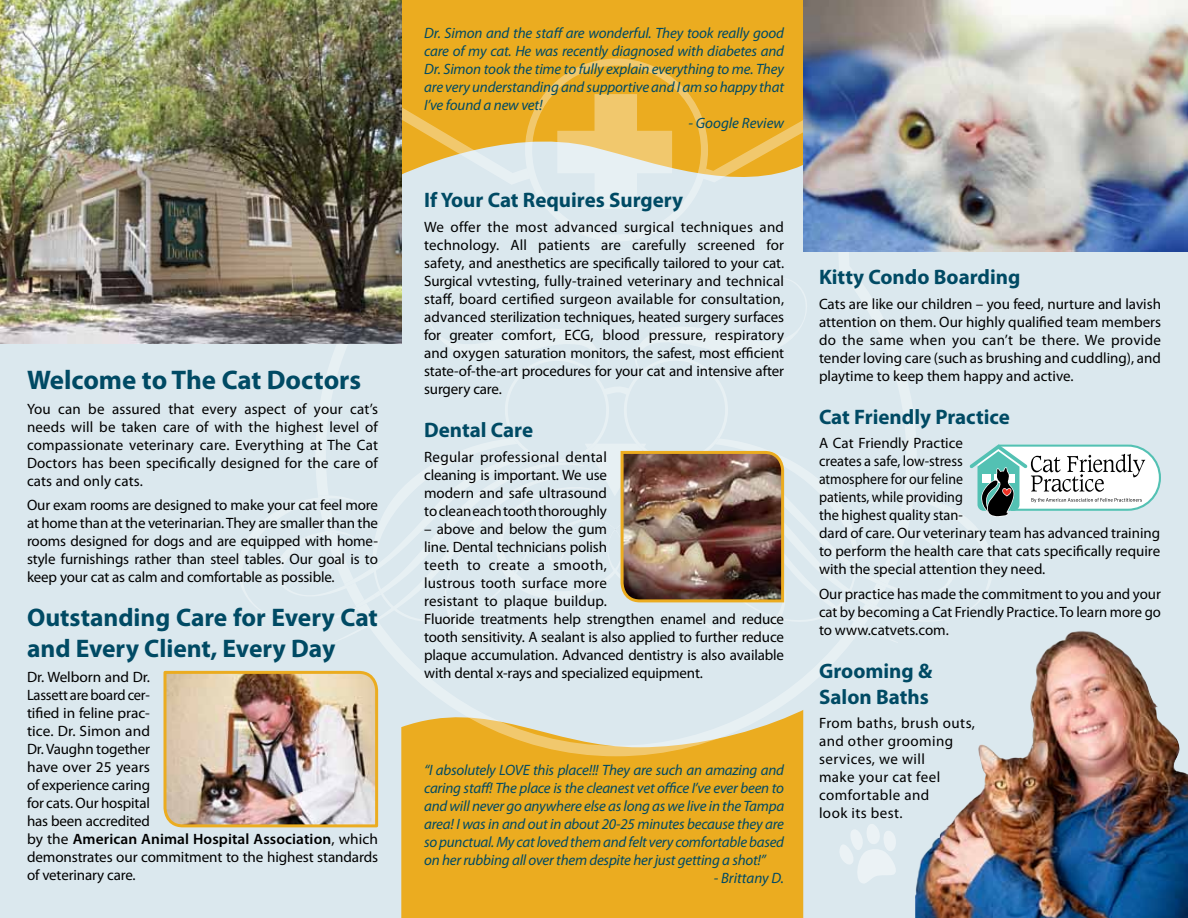
<style>
.page{position:relative;width:1188px;height:918px;background:#dbe8ee}
.page>*{position:absolute;margin:0;border:0;box-sizing:border-box;transform-origin:0 0}
.t1{font:700 27px "Myriad Pro";color:#004a64}
.t2{font:700 25.5px/30.6px "Myriad Pro";color:#004a64}
.t3{font:700 21px/25.2px "Myriad Pro";color:#004a64}
.t4{font:15px/18px "Myriad Pro";letter-spacing:-.005em;color:#000;text-align:justify}
.t5{font:italic 15px/18px "Myriad Pro";letter-spacing:-.01em;color:#004a64;text-align:justify}
.t6{font:15px/18px "Myriad Pro";letter-spacing:.03em;color:#000}
.s1{font-weight:600}
</style>
<div class="page">
<div style="left:401px;top:756px;width:402px;height:162px;background:#ebac20"></div>
<div style="left:401px;top:0;width:402px;height:102px;background:#ebac20"></div>
<svg style="left:382px;top:643px;width:468px;height:113px"></svg>
<svg style="left:712px;top:98px;width:205px;height:346px"></svg>
<svg style="left:316px;top:102px;width:205px;height:393px"></svg>
<svg style="left:521px;top:55px;width:191px;height:186px"></svg>
<svg style="left:344px;top:438px;width:544px;height:205px"></svg>
<svg style="left:238px;top:495px;width:143px;height:148px"></svg>
<img style="left:803px;top:0;width:385px;height:251px">
<img style="left:0;top:0;width:401px;height:344px">
<img style="left:163px;top:670px;width:216px;height:158px">
<svg style="left:423px;top:275px;width:388px;height:329px"></svg>
<svg style="left:840px;top:824px;width:56px;height:59px"></svg>
<img style="left:915px;top:643px;width:273px;height:275px">
<svg style="left:855px;top:444px;width:306px;height:199px"></svg>
<h1 class="t1" style="left:27px;top:362px;width:336px">Welcome to The Cat Doctors</h1>
<p class="t4" style="left:27px;top:399px;width:353px">You can be assured that every aspect of your cat’s needs will be taken care of with the highest level of compassionate veterinary care. Everything at The Cat Doctors has been specifically designed for the care of cats and only cats.</p>
<p class="t4" style="left:27px;top:496px;width:353px">Our exam rooms are designed to make your cat feel more at home than at the veterinarian. They are smaller than the rooms designed for dogs and are equipped with home&shy;style furnishings rather than steel tables. Our goal is to keep your cat as calm and comfortable as possible.</p>
<h2 class="t2" style="left:27px;top:602px;width:352px">Outstanding Care for Every Cat and Every Client, Every Day</h2>
<p class="t4" style="left:27px;top:668px;width:353px;text-align:left">Dr. Welborn and Dr.<br>Lassett are board cer-<br>tified in feline prac-<br>tice. Dr. Simon and<br>Dr. Vaughn together<br>have over 25 years<br>of experience caring<br>for cats. Our hospital<br>has been accredited<br>by the <span class="s1">American Animal Hospital Association</span>, which demonstrates our commitment to the highest standards of veterinary care.</p>
<p class="t5" style="left:424px;top:24px;width:362px">Dr. Simon and the staff are wonderful. They took really good care of my cat. He was recently diagnosed with diabetes and Dr. Simon took the time to fully explain everything to me. They are very understanding and supportive and I am so happy that I’ve found a new vet!</p>
<p class="t5" style="left:689px;top:114px;width:97px">- Google Review</p>
<h3 class="t3" style="left:424px;top:187px;width:261px">If Your Cat Requires Surgery</h3>
<p class="t4" style="left:424px;top:218px;width:362px">We offer the most advanced surgical techniques and technology. All patients are carefully screened for safety, and anesthetics are specifically tailored to your cat.<br>Surgical vvtesting, fully-trained veterinary and technical staff, board certified surgeon available for consultation, advanced sterilization techniques, heated surgery surfaces for greater comfort, ECG, blood pressure, respiratory and oxygen saturation monitors, the safest, most efficient state-of-the-art procedures for your cat and intensive after surgery care.</p>
<h3 class="t3" style="left:424px;top:417px;width:110px">Dental Care</h3>
<p class="t4" style="left:424px;top:448px;width:184px">Regular professional dental cleaning is important. We use modern and safe ultrasound to clean each tooth thoroughly</p>
<p class="t4" style="left:424px;top:520px;width:362px;text-align:left">– above and below the gum<br>line. Dental technicians polish<br>teeth to create a smooth,<br>lustrous tooth surface more<br>resistant to plaque buildup.<br>Fluoride treatments help strengthen enamel and reduce tooth sensitivity. A sealant is also applied to further reduce plaque accumulation. Advanced dentistry is also available with dental x-rays and specialized equipment.</p>
<p class="t5" style="left:424px;top:761px;width:362px">“I absolutely LOVE this place!!! They are such an amazing and caring staff! The place is the cleanest vet office I’ve ever been to and will never go anywhere else as long as we live in the Tampa area! I was in and out in about 20-25 minutes because they are so punctual. My cat loved them and felt very comfortable based on her rubbing all over them despite her just getting a shot!”</p>
<p class="t5" style="left:714px;top:869px;width:72px">- Brittany D.</p>
<h3 class="t3" style="left:819px;top:263px;width:203px">Kitty Condo Boarding</h3>
<p class="t4" style="left:819px;top:294px;width:344px">Cats are like our children – you feed, nurture and lavish attention on them. Our highly qualified team members do the same when you can’t be there. We provide tender loving care (such as brushing and cuddling), and playtime to keep them happy and active.</p>
<h3 class="t3" style="left:819px;top:403px;width:192px">Cat Friendly Practice</h3>
<p class="t4" style="left:819px;top:434px;width:343px;text-align:left">A Cat Friendly Practice<br>creates a safe, low-stress<br>atmosphere for our feline<br>patients, while providing<br>the highest quality stan-<br>dard of care. Our veterinary team has advanced training to perform the health care that cats specifically require with the special attention they need.</p>
<p class="t4" style="left:819px;top:585px;width:343px">Our practice has made the commitment to you and your cat by becoming a Cat Friendly Practice. To learn more go to www.catvets.com.</p>
<h3 class="t3" style="left:819px;top:658px;width:115px">Grooming &amp;<br>Salon Baths</h3>
<p class="t6" style="left:819px;top:714px;width:158px">From baths, brush outs, and other grooming services, we will<br>make your cat feel comfortable and<br>look its best.</p>
</div>
